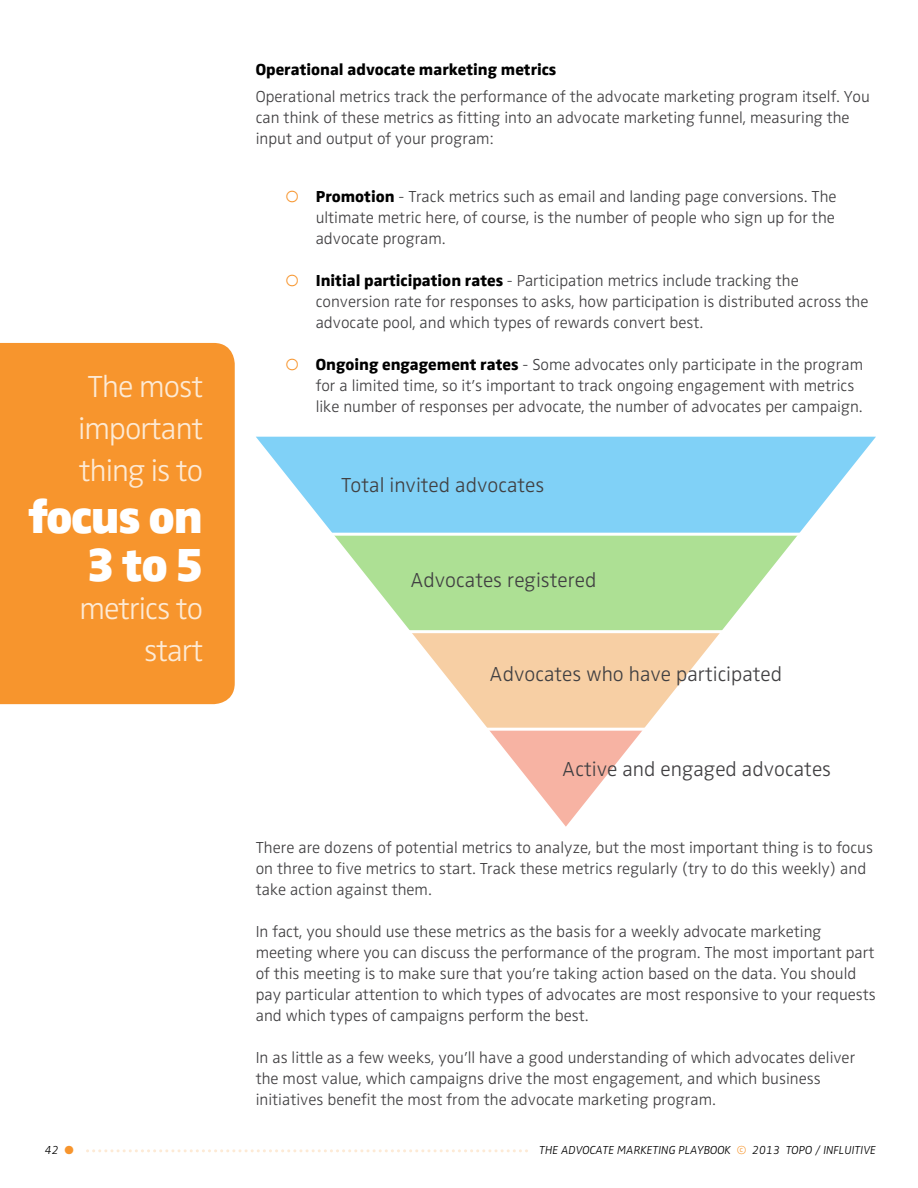
<style>
.page{position:relative;width:918px;height:1188px;background:#fff}
.page>*{position:absolute;margin:0;border:0;box-sizing:border-box;transform-origin:0 0}
.t1{font:48px/48px "Zwo w 8";letter-spacing:-.03em;color:#fff;text-align:right}
.t2{font:31.5px/42px "Zwo w 2";letter-spacing:-.03em;color:#fdead5;text-align:justify}
.t3{font:21px "Zwo w 2";color:#414042}
.t4{font:16.5px/21px "Zwo w 2";color:#414042}
.t5{font:16.5px "Zwo w 7";color:#000}
.t6{font:12px "Zwo w 2 Italic";color:#000}
.s1{font-family:"Zwo w 2 Exp";color:#f7952d}
.s2{font-family:"Zwo w 7";color:#000}
.s3{font-family:"Zwo w 2";color:#f7952d}
</style>
<div class="page">
<svg style="left:86px;top:1149px;width:442px;height:3px"></svg>
<div style="left:0;top:343px;width:235px;height:361px;background:#f7952d"></div>
<svg style="left:335px;top:536px;width:462px;height:94px;fill:#ade094"></svg>
<svg style="left:412px;top:633px;width:308px;height:194px"></svg>
<svg style="left:256px;top:437px;width:620px;height:96px;background:#90d6f8"></svg>
<hr style="left:455px;top:728px;width:230px;height:3px;background:#fff">
<h2 class="t2" style="left:78px;top:365px;width:127px">The most important thing is to</h2>
<h1 class="t1" style="left:29px;top:493px;width:176px">focus on<br>3 to 5</h1>
<h2 class="t2" style="left:79px;top:587px;width:125px;text-align:right">metrics to start</h2>
<p class="t5" style="left:256px;top:59px;width:302px">Operational advocate marketing metrics</p>
<p class="t4" style="left:256px;top:86px;width:616px">Operational metrics track the performance of the advocate marketing program itself. You can think of these metrics as fitting into an advocate marketing funnel, measuring the input and output of your program:</p>
<p class="t4" style="left:316px;top:186px;width:522px;text-align:justify;text-indent:-30px"><span class="s1">&amp;</span> <span class="s2">Promotion</span> - Track metrics such as email and landing page conversions. The ultimate metric here, of course, is the number of people who sign up for the advocate program.</p>
<p class="t4" style="left:316px;top:270px;width:554px;text-indent:-30px"><span class="s1">&amp;</span> <span class="s2">Initial participation rates</span> - Participation metrics include tracking the conversion rate for responses to asks, how participation is distributed across the advocate pool, and which types of rewards convert best.</p>
<p class="t4" style="left:316px;top:354px;width:549px;text-indent:-30px"><span class="s1">&amp;</span> <span class="s2">Ongoing engagement rates</span> - Some advocates only participate in the program for a limited time, so it’s important to track ongoing engagement with metrics like number of responses per advocate, the number of advocates per campaign.</p>
<p class="t3" style="left:341px;top:473px;width:205px">Total invited advocates</p>
<p class="t3" style="left:410px;top:568px;width:188px">Advocates registered</p>
<p class="t3" style="left:490px;top:662px;width:294px">Advocates who have participated</p>
<p class="t3" style="left:562px;top:757px;width:270px">Active and engaged advocates</p>
<p class="t4" style="left:256px;top:837px;width:619px">There are dozens of potential metrics to analyze, but the most important thing is to focus on three to five metrics to start. Track these metrics regularly (try to do this weekly) and take action against them.</p>
<p class="t4" style="left:256px;top:921px;width:622px">In fact, you should use these metrics as the basis for a weekly advocate marketing meeting where you can discuss the performance of the program. The most important part of this meeting is to make sure that you’re taking action based on the data. You should pay particular attention to which types of advocates are most responsive to your requests and which types of campaigns perform the best.</p>
<p class="t4" style="left:256px;top:1047px;width:601px">In as little as a few weeks, you’ll have a good understanding of which advocates deliver the most value, which campaigns drive the most engagement, and which business initiatives benefit the most from the advocate marketing program.</p>
<p class="t6" style="left:45px;top:1144px;width:30px">42 <span class="s1">'</span></p>
<p class="t6" style="left:539px;top:1144px;width:338px">THE ADVOCATE MARKETING PLAYBOOK <span class="s3">©</span> 2013 TOPO / INFLUITIVE</p>
</div>
